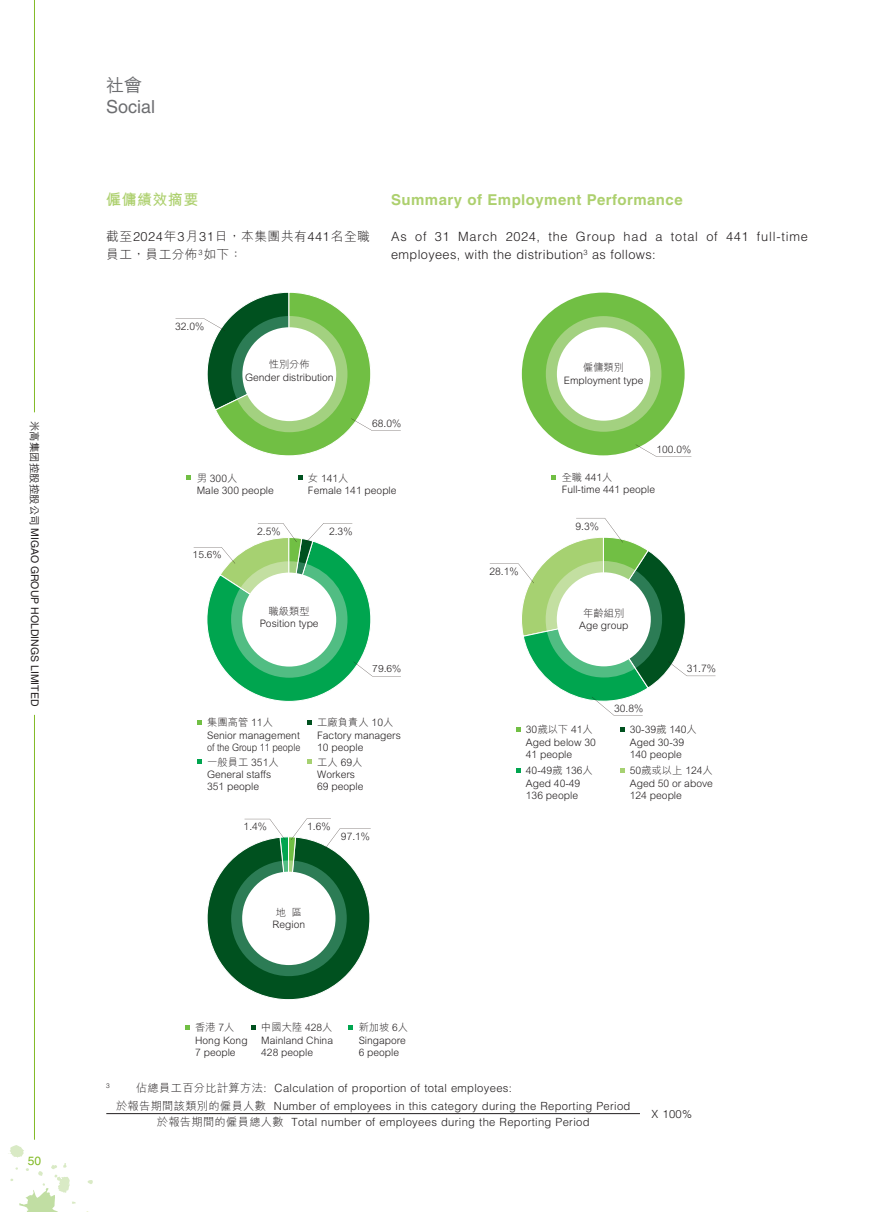
<style>
.page{position:relative;width:893px;height:1212px;background:#fff}
.page>*{position:absolute;margin:0;border:0;box-sizing:border-box;transform-origin:0 0}
.t1{font:18px "Helvetica LT Std";color:#6c6d70}
.t2{font:500 18px "M Hei HK";color:#6c6d70}
.t3{font:700 15px "Helvetica LT Std";letter-spacing:.03em;color:#add06e}
.t4{font:700 15px "M Hei HK";letter-spacing:.03em;color:#add06e}
.t5{font:300 12.75px/18px "Helvetica LT Std";letter-spacing:.04em;color:#231f20}
.t6{font:300 12.75px/18px "M Hei HK";letter-spacing:.035em;color:#231f20}
.t7{font:12px "Helvetica LT Std";color:#82bb27}
.t8{font:300 11.25px/17.9px "Helvetica LT Std";letter-spacing:.03em;color:#231f20}
.t9{font:10.5px "Helvetica LT Std";color:#231f20}
.t10{font:10.35px/12.3px "M Hei HK Light E Ten B5 H";color:#231f20}
.t11{font:10.2px/12.3px "M Hei HK Light E Ten B5 H";color:#231f20}
.t12{font:9.9px "M Hei HK Light E Ten B5 H";color:#231f20;scale:1.04 1}
.t13{font:300 6.6px "Helvetica LT Std";color:#231f20}
.s1{font-family:"M Hei HK";font-weight:500}
.s2{font-family:"Helvetica LT Std"}
.s3{font-family:"M Hei HK"}
</style>
<div class="page">
<svg style="left:88px;top:1180px;width:5px;height:4px"></svg>
<svg style="left:8px;top:1145px;width:68px;height:67px"></svg>
<hr style="left:34px;top:0;width:1px;height:412px;background:#82bb27">
<hr style="left:34px;top:715px;width:1px;height:425px;background:#82bb27">
<svg style="left:186px;top:475px;width:5px;height:5px"></svg>
<svg style="left:298px;top:475px;width:5px;height:5px"></svg>
<svg style="left:175px;top:292px;width:226px;height:164px"></svg>
<div style="left:522px;top:293px;width:163px;height:162px;background:#71bf44;border-radius:81px"></div>
<svg style="left:551px;top:475px;width:5px;height:4px"></svg>
<svg style="left:546px;top:316px;width:115px;height:116px"></svg>
<div style="left:557px;top:327px;width:93px;height:94px;background:#fff;border-radius:50%"></div>
<svg style="left:636px;top:444px;width:55px;height:13px"></svg>
<svg style="left:185px;top:1025px;width:5px;height:5px"></svg>
<svg style="left:251px;top:1025px;width:5px;height:5px"></svg>
<svg style="left:207px;top:819px;width:164px;height:181px"></svg>
<svg style="left:348px;top:1025px;width:5px;height:5px"></svg>
<svg style="left:516px;top:727px;width:4px;height:5px"></svg>
<svg style="left:620px;top:727px;width:5px;height:5px"></svg>
<svg style="left:490px;top:518px;width:225px;height:198px"></svg>
<svg style="left:516px;top:768px;width:4px;height:5px"></svg>
<svg style="left:620px;top:768px;width:5px;height:5px"></svg>
<svg style="left:197px;top:720px;width:5px;height:5px"></svg>
<svg style="left:307px;top:720px;width:5px;height:5px"></svg>
<svg style="left:194px;top:523px;width:207px;height:179px"></svg>
<svg style="left:197px;top:759px;width:5px;height:5px"></svg>
<svg style="left:307px;top:759px;width:5px;height:5px"></svg>
<hr style="left:106px;top:1113px;width:534px;height:1px;background:#231f20">
<p class="t9" style="left:41px;top:421px;width:287px;rotate:90deg"><span class="s1">米高集团控股控股公司</span> MIGAO GROUP HOLDINGS LIMITED</p>
<p class="t7" style="left:28px;top:1154px;width:15px">50</p>
<h1 class="t2" style="left:106px;top:72px;width:37px">社會</h1>
<h1 class="t1" style="left:106px;top:96px;width:51px">Social</h1>
<h2 class="t4" style="left:106px;top:188px;width:94px">僱傭績效摘要</h2>
<p class="t6" style="left:106px;top:227px;width:265px">截至<span class="s2">2024</span>年<span class="s2">3</span>月<span class="s2">31</span>日，本集團共有<span class="s2">441</span>名全職員工，員工分佈<sup>3</sup>如下：</p>
<h2 class="t3" style="left:391px;top:190px;width:293px">Summary of Employment Performance</h2>
<p class="t5" style="left:391px;top:227px;width:418px">As of 31 March 2024, the Group had a total of 441 full-time employees, with the distribution<sup>3</sup> as follows:</p>
<p class="t10" style="left:175px;top:320px;width:31px">32.0%</p>
<p class="t10" style="left:245px;top:358px;width:90px;text-align:center">性別分佈<br>Gender distribution</p>
<p class="t11" style="left:564px;top:361px;width:81px;text-align:center">僱傭類別<br>Employment type</p>
<p class="t10" style="left:372px;top:417px;width:31px">68.0%</p>
<p class="t10" style="left:197px;top:472px;width:79px">男 300人<br>Male 300 people</p>
<p class="t10" style="left:308px;top:472px;width:90px">女 141人<br>Female 141 people</p>
<p class="t12" style="left:193px;top:549px;width:29px">15.6%</p>
<p class="t10" style="left:257px;top:524px;width:25px">2.5%</p>
<p class="t10" style="left:329px;top:524px;width:25px">2.3%</p>
<p class="t10" style="left:260px;top:605px;width:61px;text-align:center">職級類型<br>Position type</p>
<p class="t12" style="left:372px;top:663px;width:29px">79.6%</p>
<p class="t10" style="left:207px;top:716px;width:95px">集團高管 11人<br>Senior management of the Group 11 people</p>
<p class="t10" style="left:317px;top:716px;width:85px">工廠負責人 10人<br>Factory managers<br>10 people</p>
<p class="t10" style="left:207px;top:755px;width:73px">一般員工 351人<br>General staffs<br>351 people</p>
<p class="t10" style="left:317px;top:755px;width:48px">工人 69人<br>Workers<br>69 people</p>
<p class="t11" style="left:244px;top:820px;width:25px">1.4%</p>
<p class="t11" style="left:307px;top:820px;width:25px">1.6%</p>
<p class="t11" style="left:341px;top:830px;width:31px">97.1%</p>
<p class="t11" style="left:273px;top:906px;width:34px;text-align:center">地 區<br>Region</p>
<p class="t11" style="left:195px;top:1021px;width:54px">香港 7人<br>Hong Kong<br>7 people</p>
<p class="t11" style="left:261px;top:1021px;width:73px;text-align:justify">中國大陸 428人Mainland China 428 people</p>
<p class="t11" style="left:359px;top:1021px;width:51px">新加坡 6人<br>Singapore<br>6 people</p>
<p class="t11" style="left:656px;top:443px;width:36px">100.0%</p>
<p class="t11" style="left:562px;top:471px;width:95px">全職 441人<br>Full-time 441 people</p>
<p class="t10" style="left:489px;top:565px;width:31px">28.1%</p>
<p class="t10" style="left:576px;top:520px;width:25px">9.3%</p>
<p class="t10" style="left:579px;top:606px;width:51px;text-align:center">年齡組別<br>Age group</p>
<p class="t10" style="left:614px;top:702px;width:31px">30.8%</p>
<p class="t10" style="left:687px;top:662px;width:31px">31.7%</p>
<p class="t10" style="left:526px;top:723px;width:71px">30歲以下 41人<br>Aged below 30<br>41 people</p>
<p class="t10" style="left:630px;top:723px;width:69px">30-39歲 140人<br>Aged 30-39<br>140 people</p>
<p class="t10" style="left:526px;top:764px;width:69px">40-49歲 136人<br>Aged 40-49<br>136 people</p>
<p class="t10" style="left:630px;top:764px;width:85px;text-align:justify">50歲或以上 124人Aged 50 or above 124 people</p>
<p class="t13" style="left:106px;top:1082px;width:5px">3</p>
<p class="t8" style="left:116px;top:1079px;width:516px;text-indent:20px"><span class="s3">佔總員工百分比計算方法</span>: Calculation of proportion of total employees:<br><span class="s3">於報告期間該類別的僱員人數</span> Number of employees in this category during the Reporting Period</p>
<p class="t8" style="left:157px;top:1113px;width:434px"><span class="s3">於報告期間的僱員總人數</span> Total number of employees during the Reporting Period</p>
<p class="t8" style="left:651px;top:1105px;width:42px">X 100%</p>
</div>
